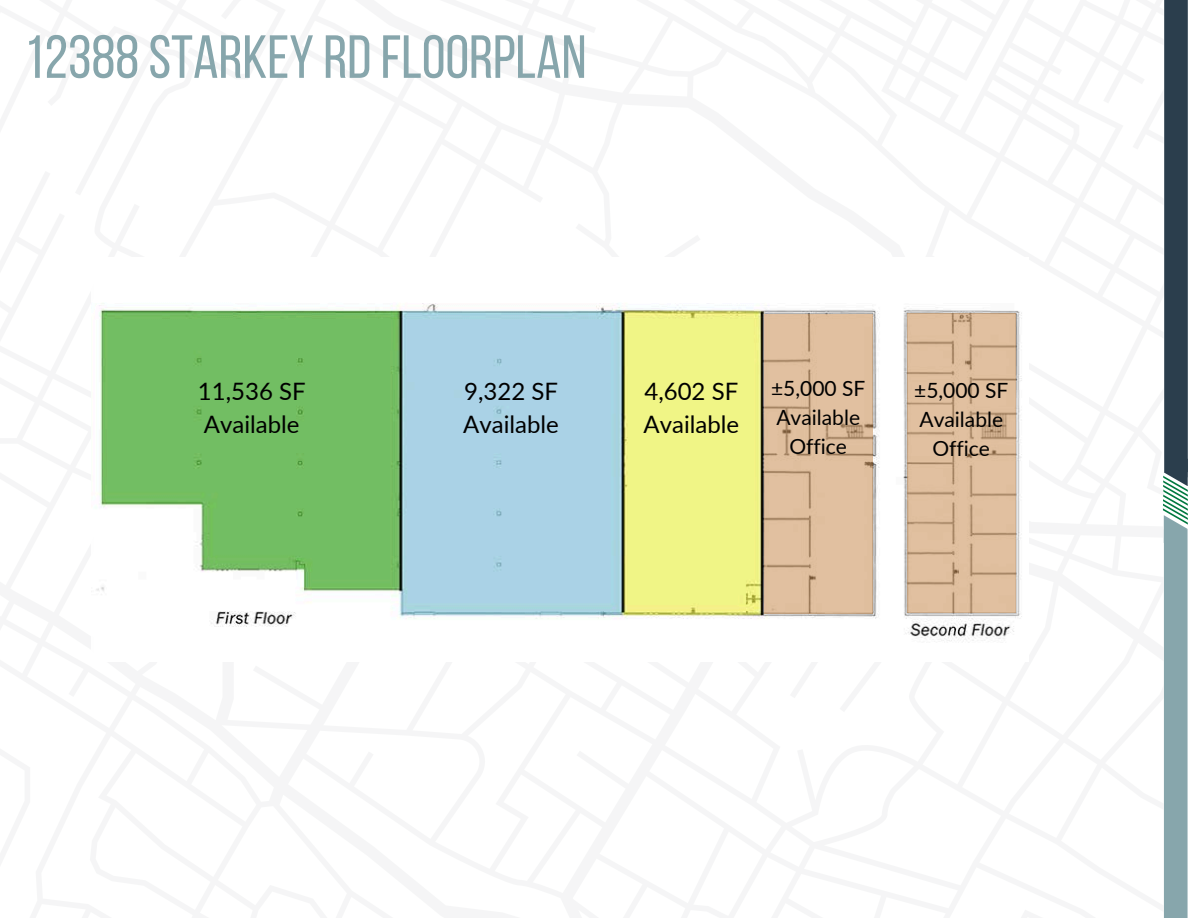
<style>
.page{position:relative;width:1188px;height:918px;background:#fff}
.page>*{position:absolute;margin:0;border:0;box-sizing:border-box;transform-origin:0 0}
.t1{font:60.75px "Bebas Neue";color:#87a6ac}
.t2{font:24px/32.7px "Lato";color:#000}
.t3{font:21px/29.2px "Lato";color:#000}
</style>
<div class="page">
<svg style="left:1164px;top:472px;width:24px;height:57px"></svg>
<hr style="left:1187px;top:477px;width:1px;height:52px;background:#fff">
<div style="left:1164px;top:0;width:24px;height:472px;background:#2b3e4d"></div>
<div style="left:1164px;top:529px;width:24px;height:389px;background:#87a6ac"></div>
<img style="left:96px;top:303px;width:926px;height:340px">
<svg style="left:764px;top:314px;width:109px;height:300px;background:#dcbb9b"></svg>
<svg style="left:907px;top:313px;width:109px;height:300px;background:#dab999"></svg>
<h1 class="t1" style="left:24px;top:32px;width:564px">12388 STARKEY RD FLOORPLAN</h1>
<p class="t2" style="left:198px;top:374px;width:109px">11,536 SF<br>Available</p>
<h2 class="t2" style="left:463px;top:374px;width:97px">9,322 SF<br>Available</h2>
<h2 class="t2" style="left:644px;top:374px;width:97px">4,602 SF<br>Available</h2>
<p class="t3" style="left:771px;top:373px;width:96px">±5,000 SF<br>Available</p>
<p class="t3" style="left:789px;top:432px;width:59px">Office</p>
<h2 class="t3" style="left:914px;top:375px;width:96px">±5,000 SF<br>Available</h2>
<p class="t3" style="left:932px;top:434px;width:59px">Office</p>
</div>
